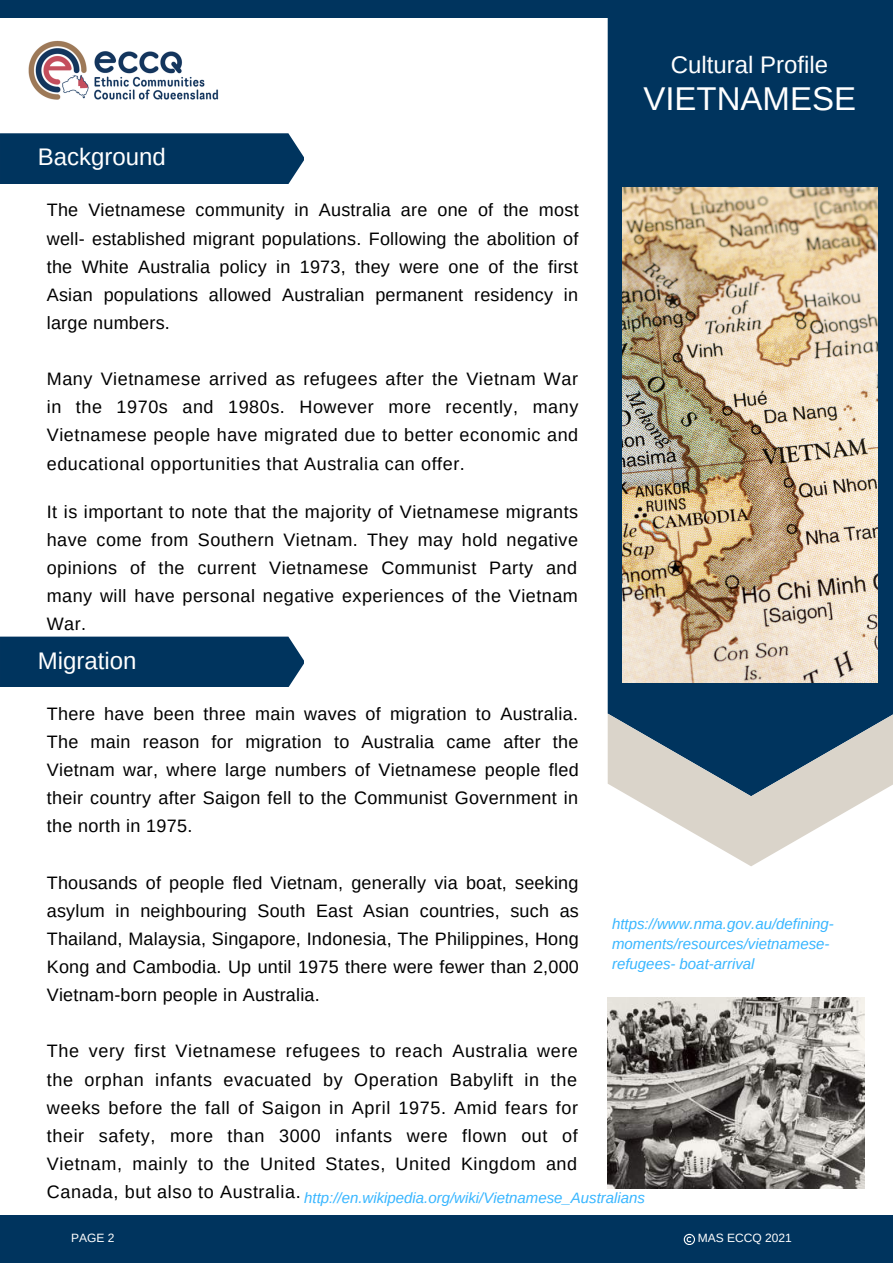
<style>
.page{position:relative;width:893px;height:1264px;background:#fff}
.page>*{position:absolute;margin:0;border:0;box-sizing:border-box;transform-origin:0 0}
.t1{font:33px "Arimo";color:#fff}
.t2{font:24px "Arimo";color:#fff}
.t3{font:18px/28px "Arimo";letter-spacing:.025em;color:#000;text-align:justify}
.t4{font:italic 15px/20.2px "Arimo";color:#38b6ff}
.t5{font:12px "Arimo";color:#fff}
</style>
<div class="page">
<div style="left:607px;top:18px;width:285px;height:695px;background:#00345e"></div>
<svg style="left:607px;top:713px;width:285px;height:153px"></svg>
<div style="left:0;top:1214px;width:892px;height:48px;background:#00345e"></div>
<svg style="left:683px;top:1233px;width:12px;height:11px"></svg>
<div style="left:0;top:0;width:892px;height:18px;background:#00345e"></div>
<img style="left:622px;top:187px;width:255px;height:496px">
<div style="left:0;top:133px;width:304px;height:50px;background:#00345e"></div>
<div style="left:0;top:636px;width:304px;height:50px;background:#00345e"></div>
<img style="left:607px;top:997px;width:257px;height:191px">
<img style="left:28px;top:40px;width:191px;height:60px">
<h2 class="t2" style="left:671px;top:51px;width:159px">Cultural Profile</h2>
<h2 class="t2" style="left:38px;top:144px;width:129px">Background</h2>
<p class="t3" style="left:47px;top:196px;width:533px">The Vietnamese community in Australia are one of the most well- established migrant populations. Following the abolition of the White Australia policy in 1973, they were one of the first Asian populations allowed Australian permanent residency in large numbers.</p>
<p class="t3" style="left:47px;top:365px;width:533px">Many Vietnamese arrived as refugees after the Vietnam War in the 1970s and 1980s. However more recently, many Vietnamese people have migrated due to better economic and educational opportunities that Australia can offer.</p>
<p class="t3" style="left:47px;top:497px;width:533px">It is important to note that the majority of Vietnamese migrants have come from Southern Vietnam. They may hold negative opinions of the current Vietnamese Communist Party and many will have personal negative experiences of the Vietnam War.</p>
<h2 class="t2" style="left:38px;top:647px;width:100px">Migration</h2>
<p class="t3" style="left:47px;top:699px;width:533px">There have been three main waves of migration to Australia.<br>The main reason for migration to Australia came after the Vietnam war, where large numbers of Vietnamese people fled their country after Saigon fell to the Communist Government in the north in 1975.</p>
<p class="t3" style="left:47px;top:868px;width:533px">Thousands of people fled Vietnam, generally via boat, seeking asylum in neighbouring South East Asian countries, such as Thailand, Malaysia, Singapore, Indonesia, The Philippines, Hong Kong and Cambodia. Up until 1975 there were fewer than 2,000<br>Vietnam-born people in Australia.</p>
<h1 class="t1" style="left:643px;top:80px;width:214px">VIETNAMESE</h1>
<p class="t4" style="left:612px;top:913px;width:223px">https://www.nma.gov.au/defining&shy;moments/resources/vietnamese&shy;refugees- boat-arrival</p>
<p class="t3" style="left:47px;top:1037px;width:532px">The very first Vietnamese refugees to reach Australia were the orphan infants evacuated by Operation Babylift in the weeks before the fall of Saigon in April 1975. Amid fears for their safety, more than 3000 infants were flown out of Vietnam, mainly to the United States, United Kingdom and</p>
<p class="t4" style="left:47px;top:1187px;width:599px"><sup>Canada,</sup> <sup>but</sup> <sup>also</sup> <sup>to</sup> <sup>Australia.</sup> http://en.wikipedia.org/wiki/Vietnamese_Australians</p>
<p class="t5" style="left:71px;top:1230px;width:45px">PAGE 2</p>
<p class="t5" style="left:697px;top:1230px;width:95px">MAS ECCQ 2021</p>
</div>
